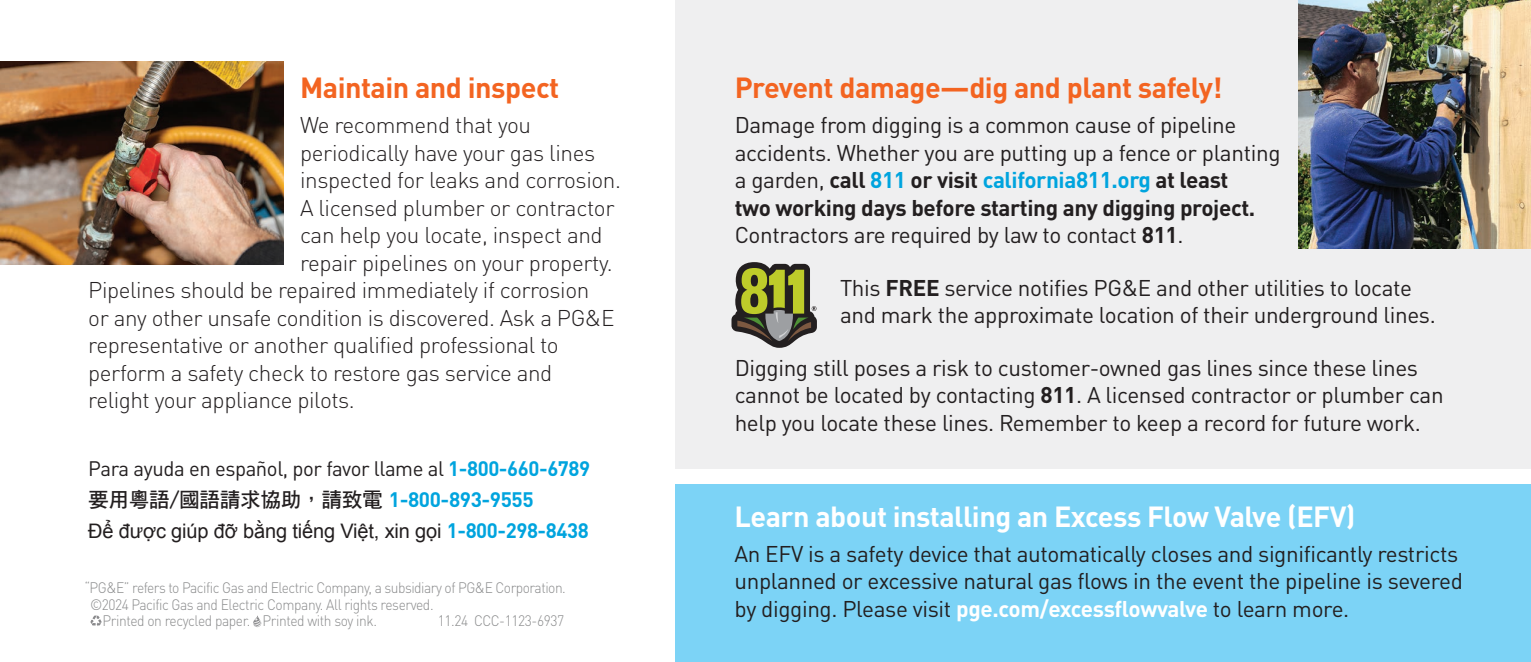
<style>
.page{position:relative;width:1531px;height:662px;background:#fff}
.page>*{position:absolute;margin:0;border:0;box-sizing:border-box;transform-origin:0 0}
.t1{font:700 28.75px "DIN Pro";letter-spacing:-.015em;color:#f36421}
.t2{font:700 28.75px "DIN Pro";letter-spacing:-.015em;color:#fff}
.t3{font:22.5px/27.5px "DIN Pro";letter-spacing:-.015em;color:#231f20}
.t4{font:300 22.5px "DIN Pro";letter-spacing:-.02em;color:#231f20}
.t5{font:20.75px "DIN Pro";letter-spacing:-.02em;color:#231f20}
.t6{font:20.75px "DF Hei HK W7";letter-spacing:-.02em;color:#231f20}
.t7{font:20px "Arial";letter-spacing:-.01em;color:#231f20}
.t8{font:300 15px/16.2px "DIN Pro";letter-spacing:-.035em;color:#8a8b8c;scale:.92 1}
.s1{font-weight:700;color:#00a4de}
.s2{font-family:"DIN Pro";font-weight:700;color:#00a4de}
.s3{font-family:"DIN Pro";font-weight:700;font-size:20.75px;color:#00a4de}
.s4{font-weight:700}
.s5{font-weight:700;color:#fff}
</style>
<div class="page">
<div style="left:675px;top:1px;width:855px;height:468px;background:#eeeeef"></div>
<div style="left:675px;top:484px;width:855px;height:177px;background:#7cd3f6"></div>
<img style="left:1298px;top:1px;width:232px;height:247px">
<img style="left:1px;top:61px;width:283px;height:203px">
<svg style="left:90px;top:615px;width:12px;height:11px"></svg>
<svg style="left:253px;top:615px;width:8px;height:11px"></svg>
<svg style="left:731px;top:262px;width:86px;height:85px"></svg>
<h2 class="t1" style="left:300px;top:64px;width:261px">Maintain and inspect</h2>
<p class="t4" style="left:300px;top:107px;width:233px">We recommend that you</p>
<p class="t4" style="left:300px;top:135px;width:297px">periodically have your gas lines</p>
<p class="t4" style="left:300px;top:162px;width:322px">inspected for leaks and corrosion.</p>
<p class="t4" style="left:300px;top:190px;width:316px">A licensed plumber or contractor</p>
<p class="t4" style="left:300px;top:217px;width:304px">can help you locate, inspect and</p>
<p class="t4" style="left:300px;top:245px;width:314px">repair pipelines on your property.</p>
<p class="t4" style="left:88px;top:272px;width:502px">Pipelines should be repaired immediately if corrosion</p>
<p class="t4" style="left:88px;top:300px;width:528px">or any other unsafe condition is discovered. Ask a PG&amp;E</p>
<p class="t4" style="left:88px;top:327px;width:472px">representative or another qualified professional to</p>
<p class="t4" style="left:88px;top:355px;width:465px">perform a safety check to restore gas service and</p>
<p class="t4" style="left:88px;top:382px;width:268px">relight your appliance pilots.</p>
<p class="t5" style="left:88px;top:452px;width:503px">Para ayuda en español, por favor llame al <span class="s1">1-800-660-6789</span></p>
<p class="t6" style="left:88px;top:488px;width:447px">要用粵語/國語請求協助，請致電 <span class="s2">1-800-893-9555</span></p>
<p class="t7" style="left:88px;top:518px;width:502px">Để được giúp đỡ bằng tiếng Việt, xin gọi <span class="s3">1-800-298-8438</span></p>
<p class="t8" style="left:90px;top:578px;width:519px;text-indent:-6px">“PG&amp;E” refers to Pacific Gas and Electric Company, a subsidiary of PG&amp;E Corporation. ©2024 Pacific Gas and Electric Company. All rights reserved.</p>
<p class="t8" style="left:103px;top:610px;width:162px">Printed on recycled paper.</p>
<p class="t8" style="left:263px;top:610px;width:126px">Printed with soy ink.</p>
<p class="t8" style="left:438px;top:610px;width:139px">11.24 CCC-1123-6937</p>
<h2 class="t1" style="left:734px;top:64px;width:489px">Prevent damage—dig and plant safely!</h2>
<p class="t3" style="left:734px;top:109px;width:547px">Damage from digging is a common cause of pipeline accidents. Whether you are putting up a fence or planting a garden, <span class="s4">call</span> <span class="s1">811</span> <span class="s4">or visit</span> <span class="s1">california811.org</span> <span class="s4">at least<br>two working days before starting any digging project.<br></span>Contractors are required by law to contact <span class="s4">811</span>.</p>
<p class="t3" style="left:840px;top:271px;width:597px">This <span class="s4">FREE</span> service notifies PG&amp;E and other utilities to locate and mark the approximate location of their underground lines.</p>
<p class="t3" style="left:734px;top:351px;width:710px">Digging still poses a risk to customer-owned gas lines since these lines cannot be located by contacting <span class="s4">811</span>. A licensed contractor or plumber can help you locate these lines. Remember to keep a record for future work.</p>
<h2 class="t2" style="left:734px;top:492px;width:622px">Learn about installing an Excess Flow Valve (EFV)</h2>
<p class="t3" style="left:734px;top:537px;width:730px">An EFV is a safety device that automatically closes and significantly restricts unplanned or excessive natural gas flows in the event the pipeline is severed by digging. Please visit <span class="s5">pge.com/excessflowvalve</span> to learn more.</p>
</div>
